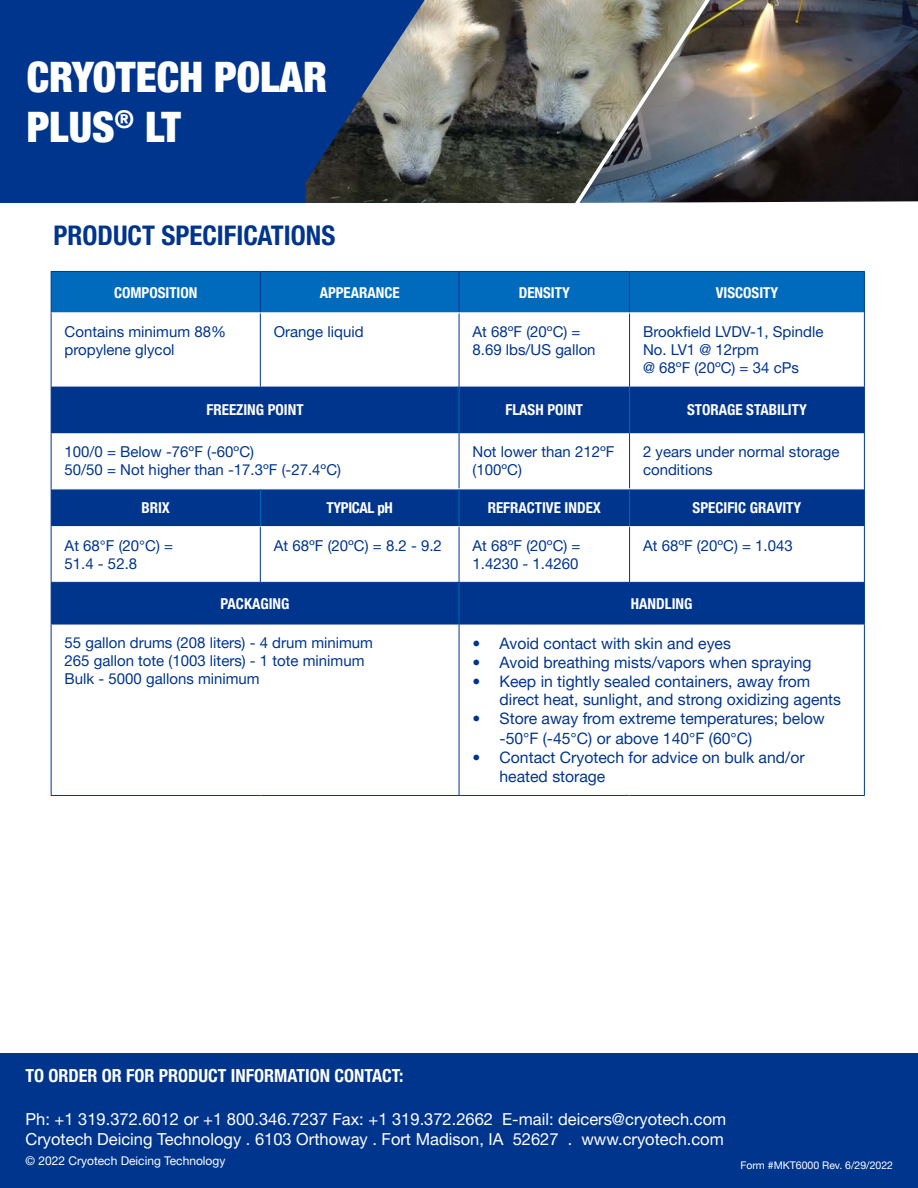
<style>
.page{position:relative;width:918px;height:1188px;background:#fff}
.page>*{position:absolute;margin:0;border:0;box-sizing:border-box;transform-origin:0 0}
.t1{font:900 condensed 42px "Helvetica Neue LT Pro";color:#fff}
.t2{font:700 condensed 27px "Helvetica Neue LT Pro";color:#00358d}
.t3{font:700 condensed 18px "Helvetica Neue LT Pro";color:#fff}
.t4{font:16.5px "Helvetica Neue LT Pro";color:#fff}
.t5{font:15.75px/18.9px "Helvetica Neue LT Pro";color:#00358d}
.t6{font:15px/18px "Helvetica Neue LT Pro";color:#00358d}
.t7{font:700 condensed 15px "Helvetica Neue LT Pro";color:#fff}
.t8{font:700 condensed 15px "Helvetica Neue LT Pro";letter-spacing:-.02em;color:#fff}
.t9{font:12px "Helvetica Neue LT Pro";color:#fff}
.t10{font:10.5px "Helvetica Neue LT Pro";color:#fff}
</style>
<div class="page">
<div style="left:0;top:0;width:561px;height:203px;background:#00358d"></div>
<img style="left:705px;top:0;width:213px;height:203px">
<img style="left:306px;top:0;width:399px;height:203px">
<div style="left:0;top:1053px;width:918px;height:135px;background:#00358d"></div>
<div style="left:52px;top:272px;width:812px;height:40px;background:#006abc"></div>
<svg style="left:52px;top:313px;width:812px;height:74px"></svg>
<svg style="left:52px;top:387px;width:812px;height:237px;fill:#00358d"></svg>
<hr style="left:51px;top:271px;width:209px;height:1px;background:#00358d">
<hr style="left:51px;top:272px;width:1px;height:41px;background:#00358d">
<hr style="left:260px;top:271px;width:199px;height:1px;background:#00358d">
<hr style="left:260px;top:272px;width:1px;height:40px;background:#00358d">
<hr style="left:459px;top:271px;width:171px;height:1px;background:#00358d">
<hr style="left:459px;top:272px;width:1px;height:40px;background:#00358d">
<hr style="left:630px;top:271px;width:235px;height:1px;background:#00358d">
<hr style="left:629px;top:272px;width:1px;height:40px;background:#00358d">
<hr style="left:864px;top:272px;width:1px;height:41px;background:#00358d">
<hr style="left:51px;top:313px;width:1px;height:74px;background:#00358d">
<hr style="left:260px;top:313px;width:1px;height:74px;background:#00358d">
<hr style="left:459px;top:313px;width:1px;height:74px;background:#00358d">
<hr style="left:629px;top:313px;width:1px;height:74px;background:#00358d">
<hr style="left:864px;top:313px;width:1px;height:74px;background:#00358d">
<hr style="left:51px;top:387px;width:1px;height:46px;background:#00358d">
<hr style="left:864px;top:387px;width:1px;height:46px;background:#00358d">
<hr style="left:51px;top:433px;width:1px;height:56px;background:#00358d">
<hr style="left:459px;top:433px;width:1px;height:56px;background:#00358d">
<hr style="left:629px;top:433px;width:1px;height:56px;background:#00358d">
<hr style="left:864px;top:433px;width:1px;height:56px;background:#00358d">
<hr style="left:51px;top:527px;width:1px;height:55px;background:#00358d">
<hr style="left:260px;top:527px;width:1px;height:55px;background:#00358d">
<hr style="left:459px;top:527px;width:1px;height:55px;background:#00358d">
<hr style="left:629px;top:527px;width:1px;height:55px;background:#00358d">
<hr style="left:864px;top:527px;width:1px;height:55px;background:#00358d">
<hr style="left:51px;top:624px;width:1px;height:171px;background:#00358d">
<hr style="left:459px;top:624px;width:1px;height:171px;background:#00358d">
<hr style="left:864px;top:624px;width:1px;height:171px;background:#00358d">
<hr style="left:51px;top:795px;width:209px;height:1px;background:#00358d">
<hr style="left:260px;top:795px;width:199px;height:1px;background:#00358d">
<hr style="left:459px;top:795px;width:171px;height:1px;background:#00358d">
<hr style="left:630px;top:795px;width:235px;height:1px;background:#00358d">
<hr style="left:459px;top:387px;width:1px;height:46px;background:#006abc">
<hr style="left:629px;top:387px;width:1px;height:46px;background:#006abc">
<hr style="left:52px;top:489px;width:208px;height:1px;background:#fff">
<hr style="left:260px;top:489px;width:199px;height:1px;background:#fff">
<hr style="left:459px;top:489px;width:171px;height:1px;background:#fff">
<hr style="left:630px;top:489px;width:234px;height:1px;background:#fff">
<hr style="left:52px;top:526px;width:208px;height:1px;background:#fff">
<hr style="left:260px;top:526px;width:199px;height:1px;background:#fff">
<hr style="left:459px;top:526px;width:171px;height:1px;background:#fff">
<hr style="left:630px;top:526px;width:234px;height:1px;background:#fff">
<hr style="left:51px;top:489px;width:1px;height:38px;background:#00358d">
<hr style="left:864px;top:489px;width:1px;height:38px;background:#00358d">
<hr style="left:260px;top:489px;width:1px;height:37px;background:#006abc">
<hr style="left:459px;top:489px;width:1px;height:37px;background:#006abc">
<hr style="left:629px;top:489px;width:1px;height:37px;background:#006abc">
<hr style="left:51px;top:582px;width:209px;height:1px;background:#00358d">
<hr style="left:51px;top:583px;width:1px;height:41px;background:#00358d">
<hr style="left:260px;top:582px;width:199px;height:1px;background:#00358d">
<hr style="left:459px;top:582px;width:171px;height:1px;background:#00358d">
<hr style="left:630px;top:582px;width:235px;height:1px;background:#00358d">
<hr style="left:864px;top:583px;width:1px;height:41px;background:#00358d">
<hr style="left:51px;top:624px;width:209px;height:1px;background:#00358d">
<hr style="left:260px;top:624px;width:199px;height:1px;background:#00358d">
<hr style="left:459px;top:624px;width:171px;height:1px;background:#00358d">
<hr style="left:630px;top:624px;width:235px;height:1px;background:#00358d">
<hr style="left:459px;top:583px;width:1px;height:41px;background:#006abc">
<p class="t1" style="left:27px;top:52px;width:302px">CRYOTECH POLAR</p>
<p class="t1" style="left:27px;top:102px;width:156px">PLUS<sup>®</sup> LT</p>
<p class="t2" style="left:53px;top:219px;width:283px">PRODUCT SPECIFICATIONS</p>
<p class="t7" style="left:114px;top:283px;width:85px">COMPOSITION</p>
<p class="t7" style="left:320px;top:283px;width:82px">APPEARANCE</p>
<p class="t7" style="left:519px;top:283px;width:53px">DENSITY</p>
<p class="t7" style="left:716px;top:283px;width:64px">VISCOSITY</p>
<p class="t6" style="left:65px;top:322px;width:163px">Contains minimum 88% propylene glycol</p>
<p class="t6" style="left:274px;top:322px;width:91px">Orange liquid</p>
<p class="t6" style="left:473px;top:322px;width:110px">At 68ºF (20ºC) =</p>
<p class="t6" style="left:643px;top:322px;width:182px">Brookfield LVDV-1, Spindle<br>No. LV1 @ 12rpm</p>
<p class="t6" style="left:643px;top:358px;width:157px">@ 68ºF (20ºC) = 34 cPs</p>
<p class="t6" style="left:473px;top:340px;width:125px">8.69 lbs/US gallon</p>
<p class="t7" style="left:207px;top:401px;width:99px">FREEZING POINT</p>
<p class="t7" style="left:505px;top:401px;width:79px">FLASH POINT</p>
<p class="t7" style="left:687px;top:401px;width:121px">STORAGE STABILITY</p>
<p class="t6" style="left:65px;top:443px;width:191px">100/0 = Below -76ºF (-60ºC)</p>
<p class="t6" style="left:65px;top:461px;width:278px">50/50 = Not higher than -17.3ºF (-27.4ºC)</p>
<p class="t6" style="left:473px;top:443px;width:143px">Not lower than 212ºF (100ºC)</p>
<p class="t6" style="left:643px;top:443px;width:198px">2 years under normal storage conditions</p>
<p class="t7" style="left:141px;top:499px;width:30px">BRIX</p>
<p class="t8" style="left:326px;top:499px;width:68px">TYPICAL pH</p>
<p class="t7" style="left:488px;top:499px;width:115px">REFRACTIVE INDEX</p>
<p class="t7" style="left:693px;top:499px;width:110px">SPECIFIC GRAVITY</p>
<p class="t6" style="left:65px;top:536px;width:110px">At 68°F (20°C) =</p>
<p class="t6" style="left:65px;top:554px;width:74px">51.4 - 52.8</p>
<p class="t6" style="left:274px;top:536px;width:170px">At 68ºF (20ºC) = 8.2 - 9.2</p>
<p class="t6" style="left:473px;top:536px;width:110px">At 68ºF (20ºC) =<br>1.4230 - 1.4260</p>
<p class="t6" style="left:643px;top:536px;width:151px">At 68ºF (20ºC) = 1.043</p>
<p class="t7" style="left:221px;top:594px;width:70px">PACKAGING</p>
<p class="t7" style="left:631px;top:594px;width:63px">HANDLING</p>
<p class="t6" style="left:65px;top:634px;width:310px">55 gallon drums (208 liters) - 4 drum minimum</p>
<p class="t6" style="left:65px;top:652px;width:301px">265 gallon tote (1003 liters) - 1 tote minimum</p>
<p class="t6" style="left:65px;top:670px;width:197px">Bulk - 5000 gallons minimum</p>
<p class="t5" style="left:473px;top:633px;width:260px">• Avoid contact with skin and eyes</p>
<p class="t5" style="left:473px;top:652px;width:341px">• Avoid breathing mists/vapors when spraying</p>
<p class="t5" style="left:500px;top:671px;width:343px;text-indent:-27px">• Keep in tightly sealed containers, away from direct heat, sunlight, and strong oxidizing agents</p>
<p class="t5" style="left:500px;top:708px;width:327px;line-height:19.8px;text-indent:-27px">• Store away from extreme temperatures; below -50°F (-45°C) or above 140°F (60°C)</p>
<p class="t5" style="left:500px;top:748px;width:307px;text-indent:-27px">• Contact Cryotech for advice on bulk and/or heated storage</p>
<p class="t3" style="left:26px;top:1065px;width:379px">TO ORDER OR FOR PRODUCT INFORMATION CONTACT:</p>
<p class="t4" style="left:26px;top:1109px;width:702px">Ph: +1 319.372.6012 or +1 800.346.7237 Fax: +1 319.372.2662 E-mail: deicers@cryotech.com</p>
<p class="t4" style="left:26px;top:1129px;width:700px">Cryotech Deicing Technology . 6103 Orthoway . Fort Madison, IA 52627 . www.cryotech.com</p>
<p class="t9" style="left:26px;top:1153px;width:201px">© 2022 Cryotech Deicing Technology</p>
<p class="t10" style="left:740px;top:1159px;width:154px">Form #MKT6000 Rev. 6/29/2022</p>
</div>
